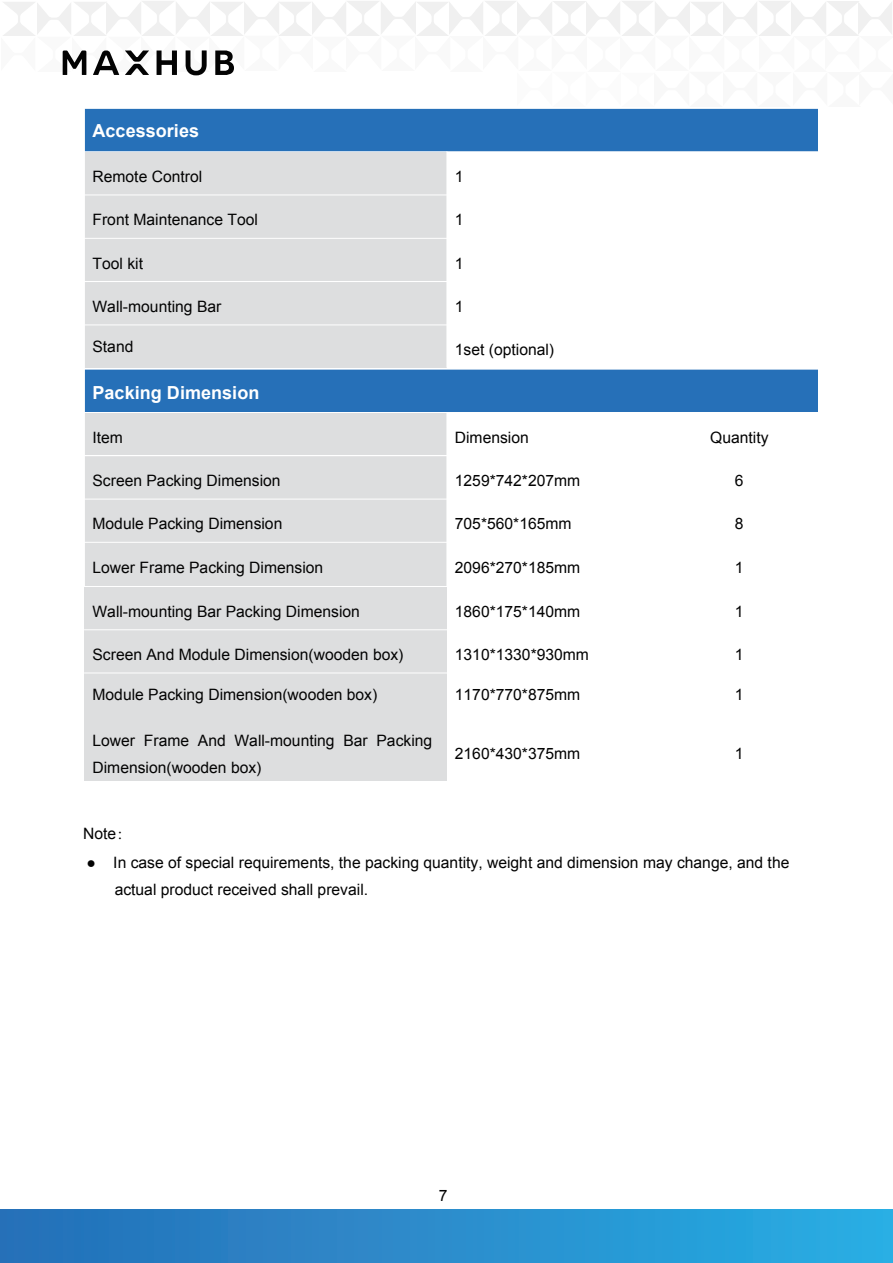
<style>
.page{position:relative;width:893px;height:1263px;background:#fff}
.page>*{position:absolute;margin:0;border:0;box-sizing:border-box;transform-origin:0 0}
.t1{font:700 18px "Arial";letter-spacing:.005em;color:#fff}
.t2{font:15.75px "Arial";color:#030303}
.t3{font:15.6px/27px "Arial";color:#030303}
.s1{font-family:"Adobe Song Std";font-weight:300}
</style>
<div class="page">
<div style="left:85px;top:109px;width:733px;height:42px;background:#2670b8"></div>
<div style="left:85px;top:152px;width:362px;height:42px;background:#dddedf"></div>
<div style="left:85px;top:195px;width:362px;height:43px;background:#dddedf"></div>
<div style="left:85px;top:238px;width:362px;height:43px;background:#dddedf"></div>
<div style="left:85px;top:282px;width:362px;height:42px;background:#dddedf"></div>
<div style="left:85px;top:325px;width:362px;height:43px;background:#dddedf"></div>
<div style="left:85px;top:369px;width:733px;height:43px;background:#2670b8"></div>
<div style="left:85px;top:413px;width:362px;height:42px;background:#dddedf"></div>
<div style="left:85px;top:456px;width:362px;height:43px;background:#dddedf"></div>
<div style="left:85px;top:499px;width:362px;height:43px;background:#dddedf"></div>
<div style="left:85px;top:542px;width:362px;height:44px;background:#dddedf"></div>
<hr style="left:84px;top:195px;width:734px;height:1px;background:#fff">
<hr style="left:84px;top:238px;width:734px;height:1px;background:#fff">
<hr style="left:84px;top:325px;width:734px;height:1px;background:#fff">
<hr style="left:84px;top:369px;width:734px;height:1px;background:#fff">
<hr style="left:84px;top:499px;width:734px;height:1px;background:#fff">
<hr style="left:84px;top:542px;width:734px;height:1px;background:#fff">
<div style="left:85px;top:587px;width:362px;height:42px;background:#dddedf"></div>
<div style="left:85px;top:630px;width:362px;height:42px;background:#dddedf"></div>
<div style="left:85px;top:673px;width:362px;height:42px;background:#dddedf"></div>
<div style="left:85px;top:716px;width:362px;height:65px;background:#dddedf"></div>
<hr style="left:84px;top:673px;width:734px;height:1px;background:#fff">
<img style="left:62px;top:50px;width:166px;height:21px">
<svg style="left:63px;top:51px;width:23px;height:24px"></svg>
<svg style="left:93px;top:51px;width:26px;height:24px"></svg>
<svg style="left:125px;top:51px;width:24px;height:24px"></svg>
<svg style="left:157px;top:51px;width:20px;height:24px"></svg>
<svg style="left:186px;top:50px;width:21px;height:25px"></svg>
<svg style="left:215px;top:51px;width:19px;height:24px"></svg>
<div style="left:0;top:1210px;width:893px;height:53px;background:linear-gradient(to right,#286eb7,#2aaee3)"></div>
<p class="t1" style="left:93px;top:119px;width:108px">Accessories</p>
<p class="t3" style="left:93px;top:163px;width:111px">Remote Control</p>
<p class="t3" style="left:455px;top:163px;width:10px">1</p>
<p class="t3" style="left:93px;top:206px;width:167px">Front Maintenance Tool</p>
<p class="t3" style="left:455px;top:206px;width:10px">1</p>
<p class="t3" style="left:93px;top:250px;width:52px">Tool kit</p>
<p class="t3" style="left:455px;top:250px;width:10px">1</p>
<p class="t3" style="left:93px;top:293px;width:130px">Wall-mounting Bar</p>
<p class="t3" style="left:455px;top:293px;width:10px">1</p>
<p class="t3" style="left:93px;top:333px;width:42px">Stand</p>
<p class="t3" style="left:455px;top:336px;width:101px">1set (optional)</p>
<p class="t1" style="left:93px;top:381px;width:168px">Packing Dimension</p>
<p class="t3" style="left:93px;top:424px;width:32px">Item</p>
<p class="t3" style="left:455px;top:424px;width:76px">Dimension</p>
<p class="t3" style="left:710px;top:424px;width:60px">Quantity</p>
<p class="t3" style="left:93px;top:467px;width:190px">Screen Packing Dimension</p>
<p class="t3" style="left:455px;top:467px;width:127px">1259*742*207mm</p>
<p class="t3" style="left:735px;top:467px;width:10px">6</p>
<p class="t3" style="left:93px;top:510px;width:191px">Module Packing Dimension</p>
<p class="t3" style="left:455px;top:510px;width:118px">705*560*165mm</p>
<p class="t3" style="left:735px;top:510px;width:10px">8</p>
<p class="t3" style="left:93px;top:554px;width:232px">Lower Frame Packing Dimension</p>
<p class="t3" style="left:455px;top:554px;width:127px">2096*270*185mm</p>
<p class="t3" style="left:735px;top:554px;width:10px">1</p>
<p class="t3" style="left:93px;top:598px;width:269px">Wall-mounting Bar Packing Dimension</p>
<p class="t3" style="left:455px;top:598px;width:127px">1860*175*140mm</p>
<p class="t3" style="left:735px;top:598px;width:10px">1</p>
<p class="t3" style="left:93px;top:641px;width:313px">Screen And Module Dimension(wooden box)</p>
<p class="t3" style="left:455px;top:641px;width:136px">1310*1330*930mm</p>
<p class="t3" style="left:735px;top:641px;width:10px">1</p>
<p class="t3" style="left:93px;top:681px;width:286px">Module Packing Dimension(wooden box)</p>
<p class="t3" style="left:455px;top:681px;width:127px">1170*770*875mm</p>
<p class="t3" style="left:735px;top:681px;width:10px">1</p>
<p class="t3" style="left:93px;top:728px;width:341px">Lower Frame And Wall-mounting Bar Packing<br>Dimension(wooden box)</p>
<p class="t3" style="left:455px;top:740px;width:127px">2160*430*375mm</p>
<p class="t3" style="left:735px;top:740px;width:10px">1</p>
<p class="t3" style="left:83px;top:820px;width:50px">Note<span class="s1">：</span></p>
<p class="t3" style="left:115px;top:849px;width:676px;text-indent:-28px">● In case of special requirements, the packing quantity, weight and dimension may change, and the actual product received shall prevail.</p>
<p class="t2" style="left:439px;top:1185px;width:10px">7</p>
</div>
